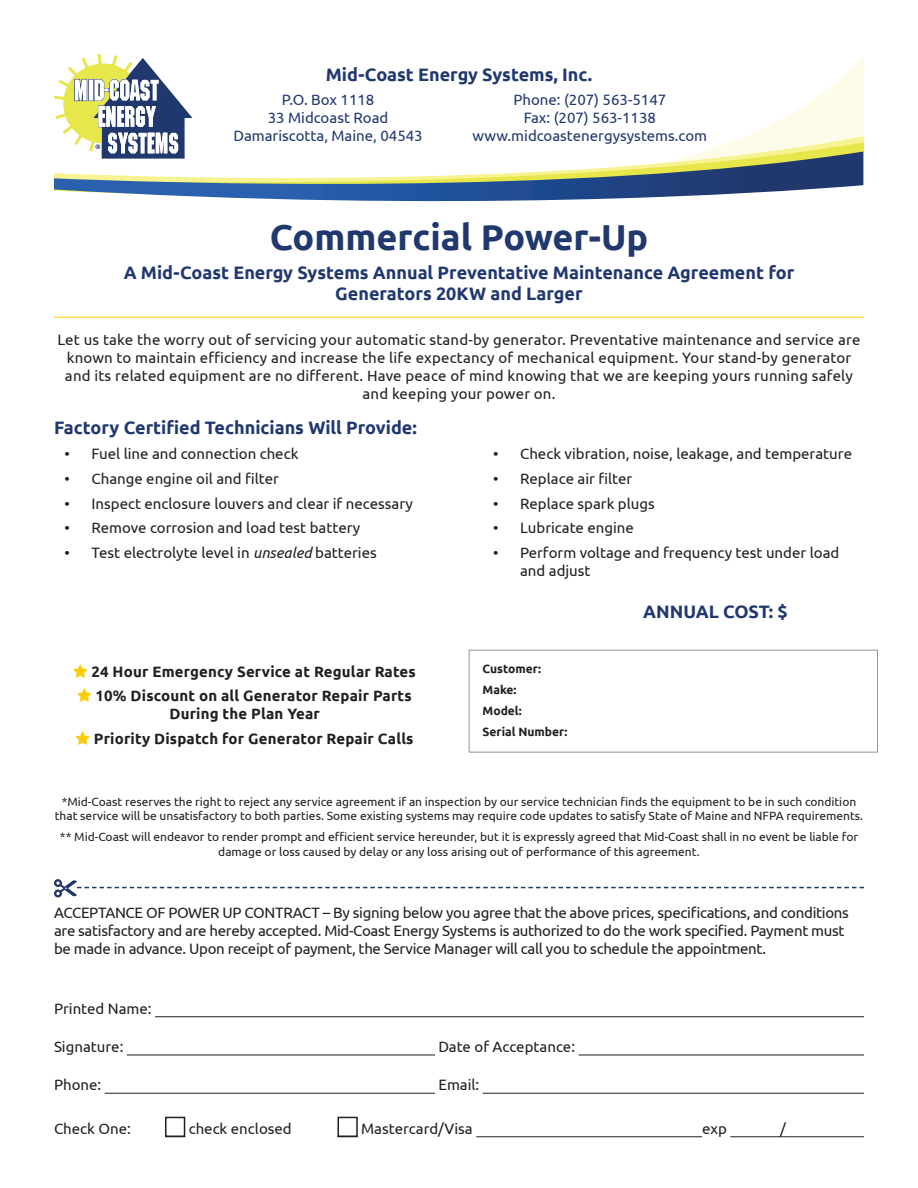
<style>
.page{position:relative;width:918px;height:1188px;background:#fff}
.page>*{position:absolute;margin:0;border:0;box-sizing:border-box;transform-origin:0 0}
.t1{font:700 36px "Ubuntu";color:#21386f}
.t2{font:700 18px/21.6px "Ubuntu";color:#21386f;text-align:center}
.t3{font:15px/18px "Ubuntu";color:#231f20;text-align:center}
.t4{font:15px/18px "Ubuntu";letter-spacing:-.02em;color:#231f20}
.t5{font:700 15px/24.8px "Ubuntu";letter-spacing:.01em;color:#231f20}
.t6{font:15px/18px "Ubuntu";color:#21386f;text-align:center}
.t7{font:12px/14.4px "Ubuntu";color:#231f20;text-align:center}
.t8{font:700 12px/21.1px "Ubuntu";color:#231f20}
.s1{font-style:italic}
.s2{color:#fff}
</style>
<div class="page">
<svg style="left:761px;top:57px;width:102px;height:73px"></svg>
<svg style="left:747px;top:130px;width:116px;height:6px"></svg>
<svg style="left:704px;top:136px;width:159px;height:16px;background:#f9f8cb"></svg>
<svg style="left:54px;top:152px;width:809px;height:50px"></svg>
<svg style="left:54px;top:54px;width:138px;height:105px"></svg>
<svg style="left:54px;top:879px;width:810px;height:19px"></svg>
<hr style="left:54px;top:1016px;width:810px;height:1px;background:#231f20">
<div style="left:54px;top:1012px;width:101px;height:8px;background:#fff"></div>
<hr style="left:54px;top:1055px;width:810px;height:1px;background:#231f20">
<div style="left:54px;top:1050px;width:73px;height:8px;background:#fff"></div>
<div style="left:435px;top:1050px;width:144px;height:8px;background:#fff"></div>
<hr style="left:54px;top:1093px;width:810px;height:1px;background:#231f20">
<div style="left:54px;top:1089px;width:51px;height:7px;background:#fff"></div>
<div style="left:435px;top:1089px;width:48px;height:7px;background:#fff"></div>
<hr style="left:54px;top:1136px;width:810px;height:1px;background:#231f20">
<div style="left:54px;top:1132px;width:111px;height:8px;background:#fff"></div>
<div style="left:185px;top:1132px;width:153px;height:8px;background:#fff"></div>
<div style="left:358px;top:1132px;width:118px;height:8px;background:#fff"></div>
<div style="left:702px;top:1132px;width:28px;height:8px;background:#fff"></div>
<div style="left:165px;top:1117px;width:20px;height:20px;border:2px solid #231f20"></div>
<div style="left:338px;top:1117px;width:20px;height:20px;border:2px solid #231f20"></div>
<hr style="left:54px;top:317px;width:810px;height:1px;background:#fdcc09">
<div style="left:469px;top:650px;width:409px;height:103px;border:1px solid #939598"></div>
<p class="t2" style="left:326px;top:63px;width:268px">Mid-Coast Energy Systems, Inc.</p>
<p class="t6" style="left:234px;top:91px;width:191px">P.O. Box 1118<br>33 Midcoast Road<br>Damariscotta, Maine, 04543</p>
<p class="t6" style="left:473px;top:91px;width:236px">Phone: (207) 563-5147<br>Fax: (207) 563-1138 www.midcoastenergysystems.com</p>
<h1 class="t1" style="left:270px;top:216px;width:380px">Commercial Power-Up</h1>
<p class="t2" style="left:124px;top:261px;width:672px">A Mid-Coast Energy Systems Annual Preventative Maintenance Agreement for<br>Generators 20KW and Larger</p>
<p class="t3" style="left:57px;top:331px;width:805px">Let us take the worry out of servicing your automatic stand-by generator. Preventative maintenance and service are known to maintain efficiency and increase the life expectancy of mechanical equipment. Your stand-by generator and its related equipment are no different. Have peace of mind knowing that we are keeping yours running safely and keeping your power on.</p>
<p class="t2" style="left:54px;top:417px;width:364px">Factory Certified Technicians Will Provide:</p>
<p class="t3" style="left:64px;top:444px;width:236px">• Fuel line and connection check</p>
<p class="t3" style="left:64px;top:469px;width:216px">• Change engine oil and filter</p>
<p class="t3" style="left:64px;top:494px;width:350px">• Inspect enclosure louvers and clear if necessary</p>
<p class="t3" style="left:64px;top:519px;width:297px">• Remove corrosion and load test battery</p>
<p class="t3" style="left:64px;top:543px;width:314px">• Test electrolyte level in <span class="s1">unsealed</span> batteries</p>
<p class="t3" style="left:493px;top:444px;width:360px">• Check vibration, noise, leakage, and temperature</p>
<p class="t3" style="left:493px;top:469px;width:141px">• Replace air filter</p>
<p class="t3" style="left:493px;top:494px;width:163px">• Replace spark plugs</p>
<p class="t3" style="left:493px;top:519px;width:142px">• Lubricate engine</p>
<p class="t3" style="left:520px;top:543px;width:321px;text-align:left;text-indent:-27px">• Perform voltage and frequency test under load and adjust</p>
<p class="t2" style="left:643px;top:601px;width:222px">ANNUAL COST: $ <span class="s2">________</span></p>
<p class="t5" style="left:91px;top:659px;width:326px">24 Hour Emergency Service at Regular Rates<br>10% Discount on all Generator Repair Parts</p>
<p class="t5" style="left:94px;top:701px;width:321px;text-indent:76px">During the Plan Year<br>Priority Dispatch for Generator Repair Calls</p>
<p class="t8" style="left:483px;top:658px;width:86px">Customer:<br>Make:<br>Model:<br>Serial Number:</p>
<p class="t7" style="left:55px;top:794px;width:810px">*Mid-Coast reserves the right to reject any service agreement if an inspection by our service technician finds the equipment to be in such condition that service will be unsatisfactory to both parties. Some existing systems may require code updates to satisfy State of Maine and NFPA requirements.</p>
<p class="t7" style="left:60px;top:829px;width:800px">** Mid-Coast will endeavor to render prompt and efficient service hereunder, but it is expressly agreed that Mid-Coast shall in no event be liable for damage or loss caused by delay or any loss arising out of performance of this agreement.</p>
<p class="t4" style="left:54px;top:903px;width:796px">ACCEPTANCE OF POWER UP CONTRACT – By signing below you agree that the above prices, specifications, and conditions are satisfactory and are hereby accepted. Mid-Coast Energy Systems is authorized to do the work specified. Payment must be made in advance. Upon receipt of payment, the Service Manager will call you to schedule the appointment.</p>
<p class="t3" style="left:54px;top:999px;width:99px">Printed Name:</p>
<p class="t3" style="left:54px;top:1037px;width:71px">Signature:</p>
<p class="t3" style="left:438px;top:1037px;width:138px">Date of Acceptance:</p>
<p class="t3" style="left:54px;top:1076px;width:49px">Phone:</p>
<p class="t3" style="left:438px;top:1076px;width:42px">Email:</p>
<p class="t3" style="left:54px;top:1119px;width:78px">Check One:</p>
<p class="t3" style="left:189px;top:1119px;width:105px">check enclosed</p>
<p class="t3" style="left:361px;top:1119px;width:113px">Mastercard/Visa</p>
<p class="t3" style="left:702px;top:1119px;width:26px">exp</p>
<p class="t3" style="left:780px;top:1119px;width:7px">/</p>
</div>
